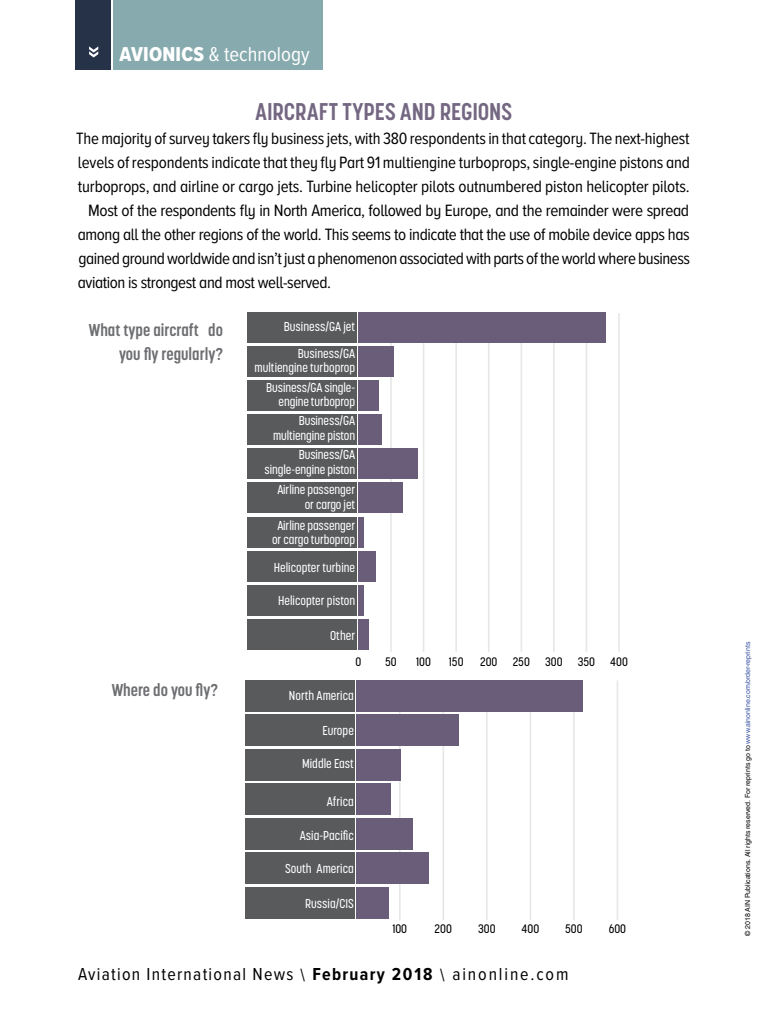
<style>
.page{position:relative;width:768px;height:1024px;background:#fff}
.page>*{position:absolute;margin:0;border:0;box-sizing:border-box;transform-origin:0 0}
.t1{font:700 24px "Korolev Condensed";letter-spacing:-.005em;color:#746782}
.t2{font:20.8px "Proxima Nova Cond";color:#fff}
.t3{font:18px "Proxima Nova Cond";letter-spacing:.07em;color:#000}
.t4{font:17px "Proxima Nova Cond";letter-spacing:-.02em;color:#000}
.t5{font:700 17px/24px "Korolev Condensed";color:#6d6e71;text-align:right}
.t6{font:500 12.8px/14.4px "Korolev Condensed";letter-spacing:-.01em;color:#fff;text-align:right}
.t7{font:500 12.2px "Korolev Condensed";color:#000}
.t8{font:7px "Helvetica LT Std";letter-spacing:-.005em;color:#000}
.s1{font-family:"Proxima Nova Cond Extrabld"}
.s2{font-weight:700}
.s3{color:#3953a4}
</style>
<div class="page">
<div style="left:75px;top:0;width:36px;height:70px;background:#263248"></div>
<div style="left:113px;top:0;width:210px;height:70px;background:#87aaae"></div>
<svg style="left:89px;top:46px;width:9px;height:12px"></svg>
<div style="left:247px;top:619px;width:110px;height:31px;background:#595a5c"></div>
<div style="left:247px;top:517px;width:110px;height:31px;background:#595a5c"></div>
<div style="left:247px;top:551px;width:110px;height:31px;background:#595a5c"></div>
<div style="left:247px;top:585px;width:110px;height:31px;background:#595a5c"></div>
<div style="left:247px;top:483px;width:110px;height:30px;background:#595a5c"></div>
<div style="left:247px;top:448px;width:110px;height:31px;background:#595a5c"></div>
<div style="left:247px;top:414px;width:110px;height:31px;background:#595a5c"></div>
<div style="left:247px;top:380px;width:110px;height:31px;background:#595a5c"></div>
<div style="left:247px;top:346px;width:110px;height:31px;background:#595a5c"></div>
<div style="left:247px;top:312px;width:110px;height:30px;background:#595a5c"></div>
<hr style="left:390px;top:313px;width:2px;height:339px;background:#e6e7e7">
<hr style="left:423px;top:313px;width:1px;height:339px;background:#e6e7e7">
<hr style="left:455px;top:313px;width:2px;height:339px;background:#e6e7e7">
<hr style="left:488px;top:313px;width:2px;height:339px;background:#e6e7e7">
<hr style="left:521px;top:313px;width:1px;height:339px;background:#e6e7e7">
<hr style="left:553px;top:313px;width:2px;height:339px;background:#e6e7e7">
<hr style="left:586px;top:313px;width:1px;height:339px;background:#e6e7e7">
<hr style="left:618px;top:313px;width:2px;height:339px;background:#e6e7e7">
<div style="left:358px;top:312px;width:248px;height:30px;background:#695d7a"></div>
<div style="left:358px;top:346px;width:36px;height:31px;background:#695d7a"></div>
<div style="left:358px;top:380px;width:21px;height:31px;background:#695d7a"></div>
<div style="left:358px;top:414px;width:24px;height:31px;background:#695d7a"></div>
<div style="left:358px;top:448px;width:60px;height:31px;background:#695d7a"></div>
<div style="left:358px;top:483px;width:45px;height:30px;background:#695d7a"></div>
<div style="left:358px;top:517px;width:6px;height:31px;background:#695d7a"></div>
<div style="left:358px;top:551px;width:18px;height:31px;background:#695d7a"></div>
<div style="left:358px;top:585px;width:6px;height:31px;background:#695d7a"></div>
<div style="left:358px;top:619px;width:11px;height:31px;background:#695d7a"></div>
<hr style="left:399px;top:680px;width:2px;height:240px;background:#e6e7e7">
<hr style="left:443px;top:680px;width:1px;height:240px;background:#e6e7e7">
<hr style="left:486px;top:680px;width:2px;height:240px;background:#e6e7e7">
<hr style="left:530px;top:680px;width:1px;height:240px;background:#e6e7e7">
<hr style="left:573px;top:680px;width:2px;height:240px;background:#e6e7e7">
<hr style="left:617px;top:680px;width:1px;height:240px;background:#e6e7e7">
<div style="left:356px;top:680px;width:227px;height:31px;background:#695d7a"></div>
<div style="left:356px;top:715px;width:103px;height:31px;background:#695d7a"></div>
<div style="left:356px;top:749px;width:45px;height:31px;background:#695d7a"></div>
<div style="left:356px;top:784px;width:35px;height:31px;background:#695d7a"></div>
<div style="left:356px;top:818px;width:56px;height:31px;background:#695d7a"></div>
<div style="left:356px;top:853px;width:73px;height:31px;background:#695d7a"></div>
<div style="left:356px;top:887px;width:33px;height:32px;background:#695d7a"></div>
<div style="left:245px;top:680px;width:110px;height:31px;background:#595a5c"></div>
<div style="left:245px;top:887px;width:110px;height:31px;background:#595a5c"></div>
<div style="left:245px;top:853px;width:110px;height:31px;background:#595a5c"></div>
<div style="left:245px;top:818px;width:110px;height:31px;background:#595a5c"></div>
<div style="left:245px;top:784px;width:110px;height:31px;background:#595a5c"></div>
<div style="left:245px;top:749px;width:110px;height:31px;background:#595a5c"></div>
<div style="left:245px;top:715px;width:110px;height:31px;background:#595a5c"></div>
<p class="t2" style="left:120px;top:39px;width:192px"><span class="s1">AVIONICS</span> &amp; technology</p>
<h1 class="t1" style="left:256px;top:97px;width:258px">AIRCRAFT TYPES AND REGIONS</h1>
<p class="t4" style="left:76px;top:126px;width:615px">The majority of survey takers fly business jets, with 380 respondents in that category. The next-highest</p>
<p class="t4" style="left:78px;top:150px;width:614px">levels of respondents indicate that they fly Part 91 multiengine turboprops, single-engine pistons and</p>
<p class="t4" style="left:78px;top:174px;width:613px">turboprops, and airline or cargo jets. Turbine helicopter pilots outnumbered piston helicopter pilots.</p>
<p class="t4" style="left:88px;top:198px;width:602px">Most of the respondents fly in North America, followed by Europe, and the remainder were spread</p>
<p class="t4" style="left:78px;top:222px;width:613px">among all the other regions of the world. This seems to indicate that the use of mobile device apps has</p>
<p class="t4" style="left:78px;top:246px;width:613px">gained ground worldwide and isn’t just a phenomenon associated with parts of the world where business</p>
<p class="t4" style="left:78px;top:270px;width:255px">aviation is strongest and most well-served.</p>
<p class="t6" style="left:284px;top:319px;width:73px">Business/GA jet</p>
<p class="t5" style="left:89px;top:318px;width:136px">What type aircraft do you fly regularly?</p>
<p class="t6" style="left:255px;top:346px;width:102px">Business/GA multiengine turboprop</p>
<p class="t6" style="left:266px;top:380px;width:90px">Business/GA single&shy;engine turboprop</p>
<p class="t6" style="left:273px;top:414px;width:84px">Business/GA multiengine piston</p>
<p class="t6" style="left:265px;top:448px;width:92px">Business/GA single-engine piston</p>
<p class="t6" style="left:277px;top:483px;width:79px">Airline passenger or cargo jet</p>
<p class="t6" style="left:272px;top:518px;width:85px;text-align:center">Airline passenger or cargo turboprop</p>
<p class="t6" style="left:274px;top:560px;width:83px">Helicopter turbine</p>
<p class="t6" style="left:278px;top:594px;width:78px">Helicopter piston</p>
<p class="t6" style="left:330px;top:628px;width:26px">Other</p>
<p class="t5" style="left:112px;top:678px;width:108px">Where do you fly?</p>
<p class="t7" style="left:356px;top:655px;width:7px">0</p>
<p class="t7" style="left:385px;top:655px;width:13px">50</p>
<p class="t7" style="left:416px;top:655px;width:16px">100</p>
<p class="t7" style="left:449px;top:655px;width:16px">150</p>
<p class="t7" style="left:480px;top:655px;width:19px">200</p>
<p class="t7" style="left:513px;top:655px;width:19px">250</p>
<p class="t7" style="left:545px;top:655px;width:84px">300 350 400</p>
<p class="t6" style="left:289px;top:688px;width:66px">North America</p>
<p class="t6" style="left:322px;top:723px;width:33px">Europe</p>
<p class="t6" style="left:302px;top:756px;width:53px">Middle East</p>
<p class="t6" style="left:327px;top:794px;width:29px">Africa</p>
<p class="t6" style="left:300px;top:829px;width:56px">Asia-Pacific</p>
<p class="t6" style="left:285px;top:861px;width:70px">South America</p>
<p class="t6" style="left:305px;top:896px;width:50px">Russia/CIS</p>
<p class="t7" style="left:392px;top:922px;width:16px">100</p>
<p class="t7" style="left:435px;top:922px;width:19px">200</p>
<p class="t7" style="left:478px;top:922px;width:19px">300</p>
<p class="t7" style="left:522px;top:922px;width:19px">400</p>
<p class="t7" style="left:565px;top:922px;width:19px">500</p>
<p class="t7" style="left:609px;top:922px;width:19px">600</p>
<p class="t3" style="left:78px;top:961px;width:492px">Aviation International News \ <span class="s2">February 2018</span> \ ainonline.com</p>
<p class="t8" style="left:744px;top:936px;width:296px;rotate:-90deg">© 2018 AIN Publications. All rights reserved. For reprints go to <span class="s3">www.ainonline.com/order-reprints</span></p>
</div>
